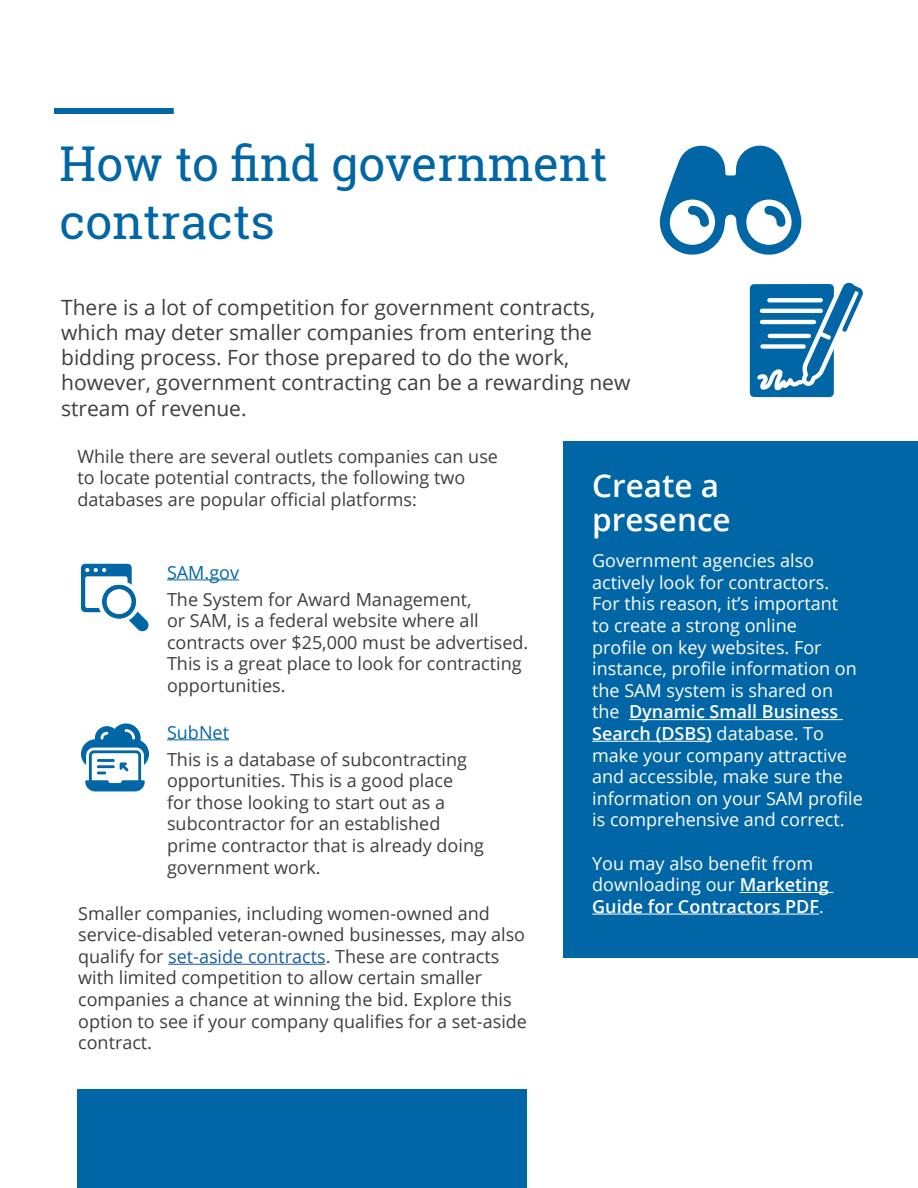
<style>
.page{position:relative;width:918px;height:1188px;background:#fff}
.page>*{position:absolute;margin:0;border:0;box-sizing:border-box;transform-origin:0 0}
.AG_Body{font:48px/57.6px "Roboto Slab";color:#0066a5}
.t1{font:600 31.5px/34.5px "Open Sans";color:#fff}
.t2{font:21px/25.2px "Open Sans";color:#3e3e3f}
.t3{font:18px/21.6px "Open Sans";color:#3e3e3f}
.t4{font:18px/21.6px "Open Sans";color:#fff}
.t5{font:18px "Open Sans";color:#0066a5}
.s1{color:#175d9e}
.s2{font-weight:600}
</style>
<div class="page">
<div style="left:77px;top:1089px;width:450px;height:99px;background:#0066a5"></div>
<hr style="left:168px;top:964px;width:158px;height:1px;background:#175d9e">
<hr style="left:167px;top:579px;width:72px;height:1px;background:#0066a5">
<hr style="left:167px;top:739px;width:62px;height:1px;background:#0066a5">
<div style="left:54px;top:108px;width:120px;height:6px;background:#0066a5"></div>
<div style="left:564px;top:441px;width:354px;height:517px;background:#0066a5"></div>
<hr style="left:629px;top:719px;width:214px;height:1px;background:#fff">
<hr style="left:592px;top:741px;width:120px;height:1px;background:#fff">
<hr style="left:740px;top:892px;width:93px;height:1px;background:#fff">
<hr style="left:592px;top:914px;width:227px;height:1px;background:#fff">
<svg style="left:659px;top:145px;width:143px;height:110px"></svg>
<svg style="left:750px;top:282px;width:113px;height:115px"></svg>
<svg style="left:81px;top:564px;width:68px;height:68px"></svg>
<svg style="left:81px;top:723px;width:68px;height:68px"></svg>
<p class="AG_Body" style="left:60px;top:135px;width:550px">How to find government contracts</p>
<p class="t2" style="left:61px;top:294px;width:571px">There is a lot of competition for government contracts, which may deter smaller companies from entering the bidding process. For those prepared to do the work, however, government contracting can be a rewarding new stream of revenue.</p>
<p class="t3" style="left:78px;top:445px;width:422px">While there are several outlets companies can use to locate potential contracts, the following two databases are popular official platforms:</p>
<p class="t5" style="left:167px;top:560px;width:74px">SAM.gov</p>
<p class="t3" style="left:167px;top:588px;width:363px">The System for Award Management,<br>or SAM, is a federal website where all contracts over $25,000 must be advertised.<br>This is a great place to look for contracting opportunities.</p>
<p class="t5" style="left:167px;top:720px;width:63px">SubNet</p>
<p class="t3" style="left:167px;top:748px;width:318px">This is a database of subcontracting opportunities. This is a good place<br>for those looking to start out as a subcontractor for an established prime contractor that is already doing government work.</p>
<p class="t3" style="left:78px;top:902px;width:450px">Smaller companies, including women-owned and service-disabled veteran-owned businesses, may also qualify for <span class="s1">set-aside contracts</span>. These are contracts with limited competition to allow certain smaller companies a chance at winning the bid. Explore this option to see if your company qualifies for a set-aside contract.</p>
<p class="t1" style="left:592px;top:467px;width:140px">Create a presence</p>
<p class="t4" style="left:592px;top:549px;width:272px">Government agencies also actively look for contractors.<br>For this reason, it’s important<br>to create a strong online<br>profile on key websites. For instance, profile information on the SAM system is shared on the <span class="s2">Dynamic Small Business<br>Search (DSBS)</span> database. To make your company attractive and accessible, make sure the information on your SAM profile is comprehensive and correct.</p>
<p class="t4" style="left:592px;top:852px;width:238px">You may also benefit from downloading our <span class="s2">Marketing<br>Guide for Contractors PDF</span>.</p>
</div>
